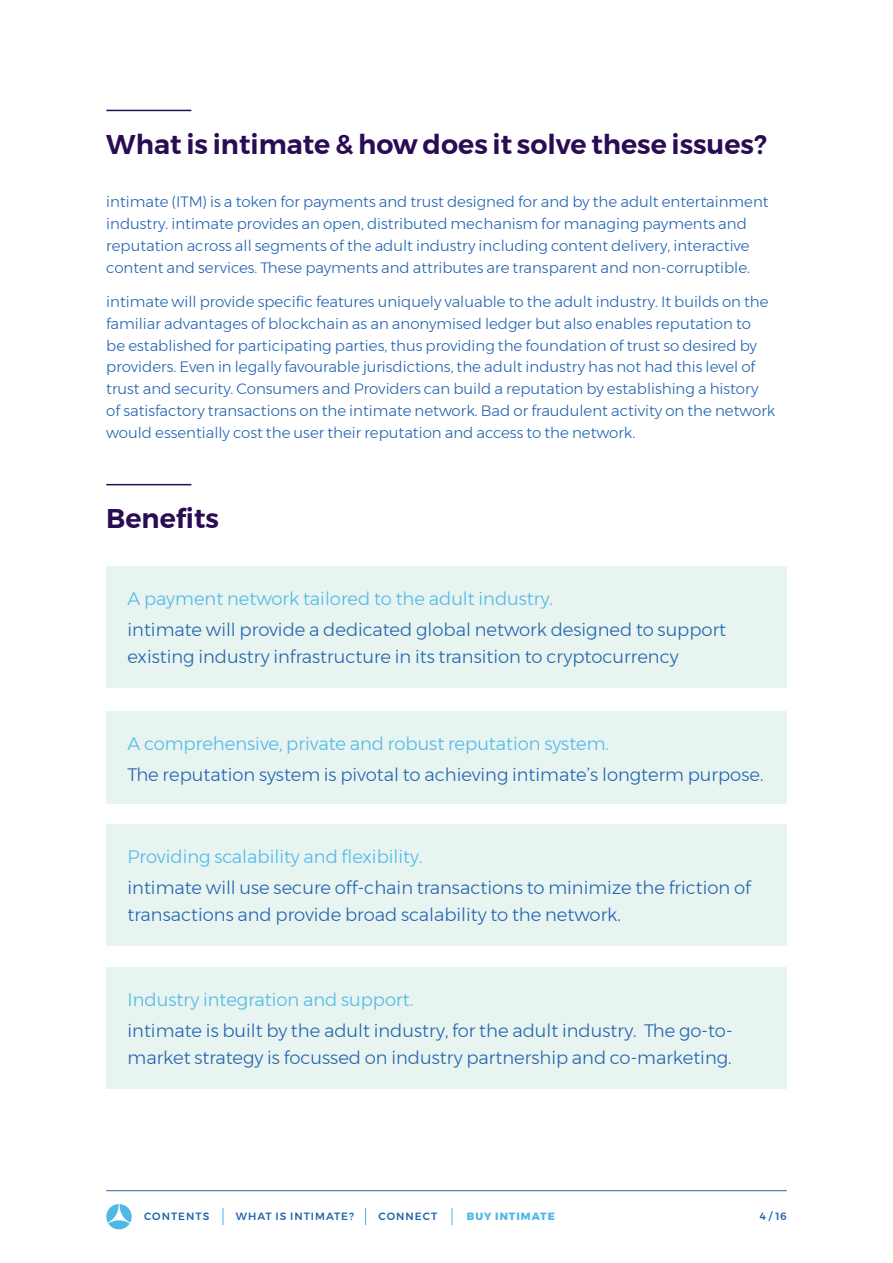
<style>
.page{position:relative;width:893px;height:1263px;background:#fff}
.page>*{position:absolute;margin:0;border:0;box-sizing:border-box;transform-origin:0 0}
.t1{font:600 27px "Montserrat";color:#2a0c54}
.t2{font:300 18px/27px "Montserrat";color:#2163b0}
.t3{font:300 18px "Montserrat";color:#4eb9e9}
.t4{font:300 15px/21.8px "Montserrat";color:#2163b0}
.t5{font:500 10.5px "Montserrat";letter-spacing:.095em;color:#2163b0}
.t6{font:800 10.5px "Montserrat";letter-spacing:.095em;color:#4eb9e9}
</style>
<div class="page">
<hr style="left:106px;top:110px;width:85px;height:1px;background:#2a0c54">
<hr style="left:106px;top:484px;width:85px;height:1px;background:#2a0c54">
<div style="left:106px;top:566px;width:681px;height:121px;background:#e7f4f0"></div>
<div style="left:106px;top:824px;width:681px;height:121px;background:#e7f4f0"></div>
<div style="left:106px;top:967px;width:681px;height:121px;background:#e7f4f0"></div>
<div style="left:106px;top:711px;width:681px;height:93px;background:#e7f4f0"></div>
<hr style="left:106px;top:1190px;width:681px;height:1px;background:#2163b0">
<svg style="left:106px;top:1204px;width:26px;height:26px"></svg>
<svg style="left:223px;top:1208px;width:1px;height:17px"></svg>
<svg style="left:365px;top:1208px;width:1px;height:17px"></svg>
<svg style="left:452px;top:1208px;width:1px;height:17px"></svg>
<h1 class="t1" style="left:106px;top:123px;width:662px">What is intimate &amp; how does it solve these issues?</h1>
<p class="t4" style="left:106px;top:191px;width:664px">intimate (ITM) is a token for payments and trust designed for and by the adult entertainment industry. intimate provides an open, distributed mechanism for managing payments and reputation across all segments of the adult industry including content delivery, interactive content and services. These payments and attributes are transparent and non-corruptible.</p>
<p class="t4" style="left:106px;top:291px;width:670px">intimate will provide specific features uniquely valuable to the adult industry. It builds on the familiar advantages of blockchain as an anonymised ledger but also enables reputation to<br>be established for participating parties, thus providing the foundation of trust so desired by providers. Even in legally favourable jurisdictions, the adult industry has not had this level of trust and security. Consumers and Providers can build a reputation by establishing a history of satisfactory transactions on the intimate network. Bad or fraudulent activity on the network would essentially cost the user their reputation and access to the network.</p>
<h1 class="t1" style="left:106px;top:497px;width:114px">Benefits</h1>
<p class="t3" style="left:128px;top:585px;width:427px">A payment network tailored to the adult industry.</p>
<p class="t2" style="left:128px;top:616px;width:600px">intimate will provide a dedicated global network designed to support existing industry infrastructure in its transition to cryptocurrency</p>
<p class="t3" style="left:128px;top:730px;width:483px">A comprehensive, private and robust reputation system.</p>
<p class="t2" style="left:128px;top:761px;width:637px">The reputation system is pivotal to achieving intimate’s longterm purpose.</p>
<p class="t3" style="left:128px;top:843px;width:296px">Providing scalability and flexibility.</p>
<p class="t2" style="left:128px;top:874px;width:625px">intimate will use secure off-chain transactions to minimize the friction of transactions and provide broad scalability to the network.</p>
<p class="t3" style="left:128px;top:986px;width:287px">Industry integration and support.</p>
<p class="t2" style="left:128px;top:1017px;width:606px">intimate is built by the adult industry, for the adult industry. The go-to&shy;market strategy is focussed on industry partnership and co-marketing.</p>
<p class="t5" style="left:144px;top:1208px;width:67px">CONTENTS</p>
<p class="t5" style="left:236px;top:1208px;width:120px">WHAT IS INTIMATE?</p>
<p class="t5" style="left:379px;top:1208px;width:60px">CONNECT</p>
<p class="t6" style="left:467px;top:1208px;width:90px">BUY INTIMATE</p>
<p class="t5" style="left:760px;top:1208px;width:28px">4 / 16</p>
</div>
